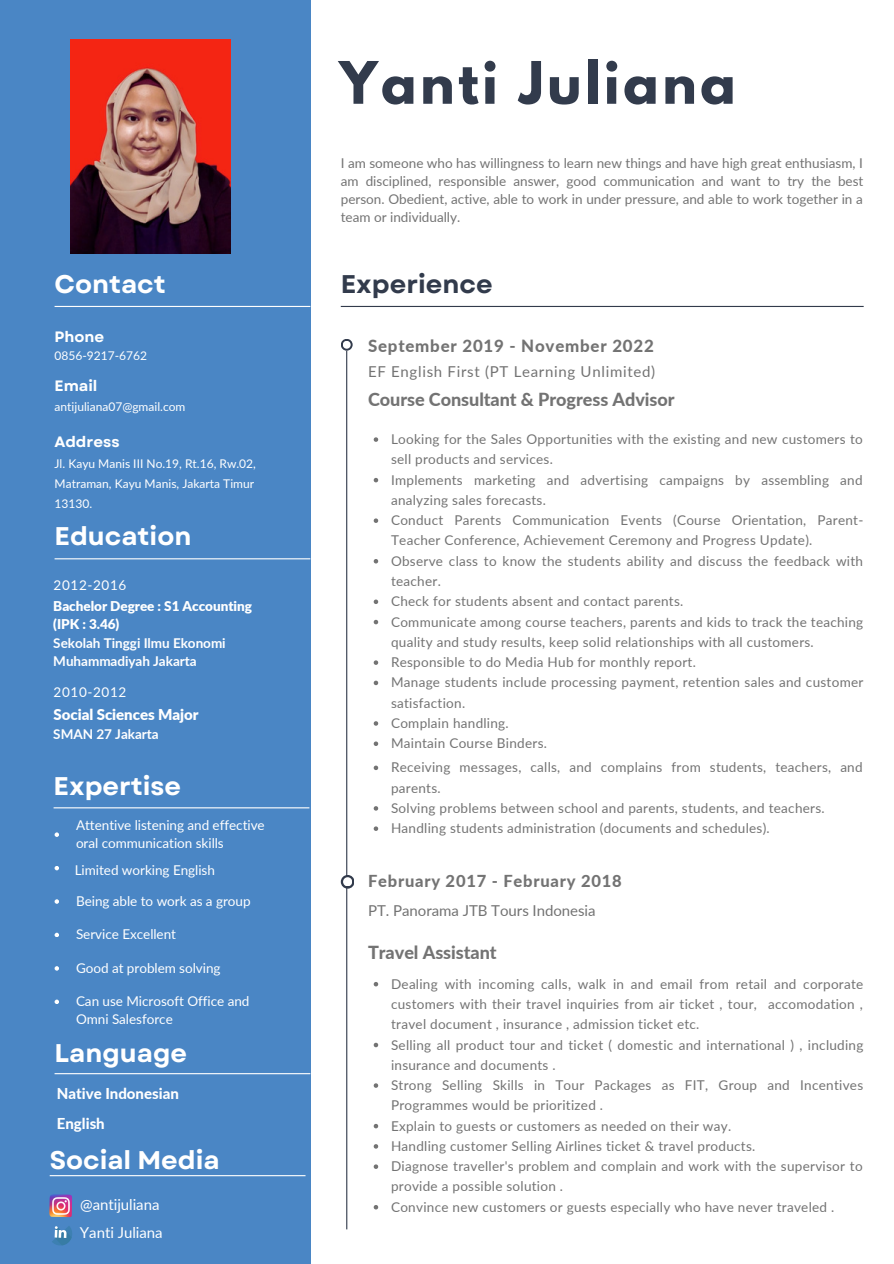
<style>
.page{position:relative;width:894px;height:1264px;background:#fff}
.page>*{position:absolute;margin:0;border:0;box-sizing:border-box;transform-origin:0 0}
.t1{font:700 51.9px "League Spartan";letter-spacing:.07em;color:#323b4c}
.t2{font:700 25.5px "Garet";color:#fff}
.t3{font:700 25.5px "Garet";color:#323b4c}
.t4{font:800 18px "Lato";letter-spacing:-.005em;color:#737373}
.t5{font:800 16.8px "Lato";letter-spacing:.045em;color:#737373}
.t6{font:800 16.5px "Lato";letter-spacing:.045em;color:#737373}
.t7{font:15px "Lato";letter-spacing:.045em;color:#737373}
.t8{font:15px "Lato";letter-spacing:-.005em;color:#737373}
.t9{font:15px/28.5px "Lato";letter-spacing:-.005em;color:#fff}
.t10{font:800 15px/30px "Lato";color:#fff}
.t11{font:900 15px "Lato";letter-spacing:-.005em;color:#fff}
.t12{font:700 15px "Garet";color:#fff}
.t13{font:13.5px/20.2px "Lato";letter-spacing:.02em;color:#737373}
.t14{font:13.5px/18px "Lato";letter-spacing:-.005em;color:#fff}
.t15{font:700 13.5px/18px "Lato";color:#fff}
.t16{font:900 13.5px/18px "Lato";letter-spacing:-.005em;color:#fff}
.t17{font:13.5px "Lato";letter-spacing:.045em;color:#fff}
.t18{font:12px/20px "Lato";color:#fff}
</style>
<div class="page">
<div style="left:0;top:0;width:310px;height:1263px;background:#4a86c5"></div>
<hr style="left:55px;top:306px;width:255px;height:1px;background:#fff">
<hr style="left:55px;top:558px;width:255px;height:1px;background:#fff">
<hr style="left:341px;top:306px;width:522px;height:1px;background:#323b4c">
<hr style="left:346px;top:351px;width:1px;height:878px;background:#323b4c">
<svg style="left:341px;top:339px;width:11px;height:11px"></svg>
<div style="left:342px;top:341px;width:8px;height:7px;background:#fff;border-radius:50%"></div>
<svg style="left:55px;top:832px;width:4px;height:4px"></svg>
<svg style="left:55px;top:866px;width:4px;height:4px"></svg>
<svg style="left:55px;top:899px;width:4px;height:4px"></svg>
<svg style="left:55px;top:932px;width:4px;height:5px"></svg>
<svg style="left:55px;top:966px;width:4px;height:4px"></svg>
<svg style="left:55px;top:999px;width:4px;height:5px"></svg>
<hr style="left:54px;top:807px;width:255px;height:1px;background:#fff">
<hr style="left:55px;top:1073px;width:255px;height:1px;background:#fff">
<svg style="left:341px;top:875px;width:13px;height:13px"></svg>
<div style="left:343px;top:877px;width:9px;height:9px;background:#fff;border-radius:50%"></div>
<img style="left:70px;top:40px;width:160px;height:214px">
<hr style="left:50px;top:1175px;width:255px;height:1px;background:#fff">
<svg style="left:52px;top:1226px;width:20px;height:20px"></svg>
<img style="left:49px;top:1194px;width:23px;height:23px">
<svg style="left:373px;top:437px;width:5px;height:5px"></svg>
<svg style="left:373px;top:478px;width:5px;height:4px"></svg>
<svg style="left:373px;top:518px;width:5px;height:5px"></svg>
<svg style="left:373px;top:559px;width:5px;height:4px"></svg>
<svg style="left:373px;top:599px;width:5px;height:5px"></svg>
<svg style="left:373px;top:620px;width:5px;height:4px"></svg>
<svg style="left:373px;top:660px;width:5px;height:5px"></svg>
<svg style="left:373px;top:680px;width:5px;height:5px"></svg>
<svg style="left:373px;top:721px;width:5px;height:4px"></svg>
<svg style="left:373px;top:741px;width:5px;height:5px"></svg>
<svg style="left:373px;top:765px;width:5px;height:5px"></svg>
<svg style="left:373px;top:806px;width:5px;height:4px"></svg>
<svg style="left:373px;top:826px;width:5px;height:5px"></svg>
<svg style="left:373px;top:982px;width:5px;height:4px"></svg>
<svg style="left:373px;top:1042px;width:5px;height:5px"></svg>
<svg style="left:373px;top:1083px;width:5px;height:4px"></svg>
<svg style="left:373px;top:1124px;width:5px;height:4px"></svg>
<svg style="left:373px;top:1144px;width:5px;height:4px"></svg>
<svg style="left:373px;top:1164px;width:5px;height:4px"></svg>
<svg style="left:373px;top:1205px;width:5px;height:4px"></svg>
<h2 class="t2" style="left:55px;top:266px;width:113px">Contact</h2>
<p class="t12" style="left:55px;top:326px;width:51px">Phone</p>
<p class="t18" style="left:55px;top:345px;width:94px">0856-9217-6762</p>
<p class="t12" style="left:55px;top:374px;width:44px">Email</p>
<p class="t18" style="left:55px;top:396px;width:132px">antijuliana07@gmail.com</p>
<p class="t12" style="left:54px;top:431px;width:67px">Address</p>
<p class="t18" style="left:55px;top:453px;width:203px">Jl. Kayu Manis III No.19, Rt.16, Rw.02,<br>Matraman, Kayu Manis, Jakarta Timur<br>13130.</p>
<h2 class="t2" style="left:55px;top:518px;width:138px">Education</h2>
<p class="t17" style="left:54px;top:576px;width:74px">2012-2016</p>
<p class="t16" style="left:53px;top:597px;width:200px">Bachelor Degree : S1 Accounting (IPK : 3.46)</p>
<p class="t15" style="left:53px;top:633px;width:174px">Sekolah Tinggi Ilmu Ekonomi<br>Muhammadiyah Jakarta</p>
<p class="t17" style="left:54px;top:683px;width:74px">2010-2012</p>
<p class="t11" style="left:54px;top:705px;width:146px">Social Sciences Major</p>
<p class="t15" style="left:53px;top:725px;width:107px">SMAN 27 Jakarta</p>
<h2 class="t2" style="left:54px;top:767px;width:129px">Expertise</h2>
<p class="t14" style="left:76px;top:816px;width:190px">Attentive listening and effective oral communication skills</p>
<p class="t14" style="left:75px;top:860px;width:142px">Limited working English</p>
<p class="t14" style="left:76px;top:891px;width:176px">Being able to work as a group</p>
<p class="t14" style="left:76px;top:925px;width:101px">Service Excellent</p>
<p class="t14" style="left:76px;top:958px;width:146px">Good at problem solving</p>
<p class="t14" style="left:76px;top:992px;width:175px">Can use Microsoft Office and<br>Omni Salesforce</p>
<h2 class="t2" style="left:55px;top:1034px;width:134px">Language</h2>
<p class="t10" style="left:57px;top:1078px;width:124px">Native Indonesian<br>English</p>
<h2 class="t2" style="left:50px;top:1141px;width:171px">Social Media</h2>
<p class="t9" style="left:80px;top:1189px;width:84px">@antijuliana<br>Yanti Juliana</p>
<h1 class="t1" style="left:339px;top:57px;width:398px">Yanti Juliana</h1>
<p class="t13" style="left:341px;top:153px;width:524px;line-height:18px;text-align:justify">I am someone who has willingness to learn new things and have high great enthusiasm, I am disciplined, responsible answer, good communication and want to try the best person. Obedient, active, able to work in under pressure, and able to work together in a team or individually.</p>
<h2 class="t3" style="left:341px;top:266px;width:153px">Experience</h2>
<p class="t5" style="left:368px;top:335px;width:287px">September 2019 - November 2022</p>
<p class="t7" style="left:368px;top:362px;width:288px">EF English First (PT Learning Unlimited)</p>
<h3 class="t4" style="left:368px;top:388px;width:308px">Course Consultant &amp; Progress Advisor</h3>
<p class="t13" style="left:391px;top:429px;width:473px">Looking for the Sales Opportunities with the existing and new customers to sell products and services.<br>Implements marketing and advertising campaigns by assembling and analyzing sales forecasts.<br>Conduct Parents Communication Events (Course Orientation, Parent-Teacher Conference, Achievement Ceremony and Progress Update).<br>Observe class to know the students ability and discuss the feedback with teacher.<br>Check for students absent and contact parents.<br>Communicate among course teachers, parents and kids to track the teaching quality and study results, keep solid relationships with all customers.<br>Responsible to do Media Hub for monthly report.<br>Manage students include processing payment, retention sales and customer satisfaction.<br>Complain handling.<br>Maintain Course Binders.</p>
<p class="t13" style="left:391px;top:757px;width:473px">Receiving messages, calls, and complains from students, teachers, and parents.<br>Solving problems between school and parents, students, and teachers.<br>Handling students administration (documents and schedules).</p>
<p class="t6" style="left:368px;top:870px;width:255px">February 2017 - February 2018</p>
<p class="t8" style="left:368px;top:901px;width:229px">PT. Panorama JTB Tours Indonesia</p>
<h3 class="t4" style="left:368px;top:941px;width:130px">Travel Assistant</h3>
<p class="t13" style="left:391px;top:973px;width:474px">Dealing with incoming calls, walk in and email from retail and corporate customers with their travel inquiries from air ticket , tour, accomodation , travel document , insurance , admission ticket etc.<br>Selling all product tour and ticket ( domestic and international ) , including insurance and documents .<br>Strong Selling Skills in Tour Packages as FIT, Group and Incentives Programmes would be prioritized .<br>Explain to guests or customers as needed on their way.<br>Handling customer Selling Airlines ticket &amp; travel products.<br>Diagnose traveller's problem and complain and work with the supervisor to provide a possible solution .<br>Convince new customers or guests especially who have never traveled .</p>
</div>
